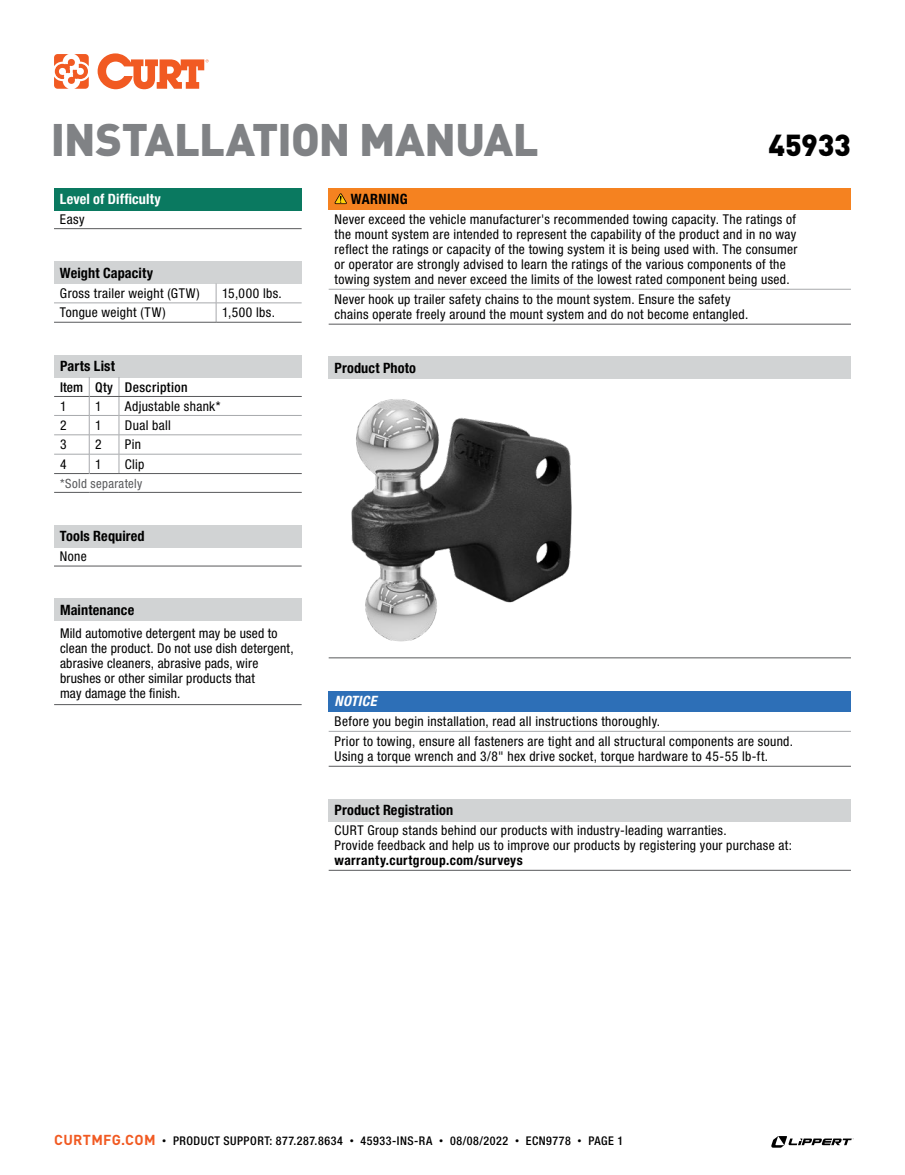
<style>
.page{position:relative;width:905px;height:1175px;background:#fff}
.page>*{position:absolute;margin:0;border:0;box-sizing:border-box;transform-origin:0 0}
.t1{font:900 45px "DINOT";letter-spacing:-.02em;color:#808285}
.t2{font:900 30px "DINOT";letter-spacing:-.005em;color:#000}
.t3{font:700 condensed 14.25px "Helvetica Neue LT Std";letter-spacing:.01em;color:#000}
.t4{font:700 condensed 14.25px "Helvetica Neue LT Std";letter-spacing:.01em;color:#fff}
.t5{font:italic 700 condensed 14.25px "Helvetica Neue LT Std";letter-spacing:.025em;color:#fff}
.t6{font:condensed 13.5px/15px "Helvetica Neue LT Std";letter-spacing:.025em;color:#000}
.t7{font:700 condensed 13.5px "Helvetica Neue LT Std";letter-spacing:.03em;color:#000}
.t8{font:500 condensed 13.5px "Helvetica Neue LT Std";letter-spacing:.03em;color:#000}
.t9{font:condensed 12.75px "Helvetica Neue LT Std";letter-spacing:.025em;color:#58595b}
.t10{font:500 condensed 12px "Helvetica Neue LT Std";letter-spacing:.045em;color:#000}
.s1{font-family:"DINOT";font-weight:700;font-stretch:normal;font-size:14.25px;color:#f15a22}
.s2{font-family:"DINOT";font-weight:400;font-stretch:normal;font-size:9px}
</style>
<div class="page">
<svg style="left:771px;top:1136px;width:82px;height:11px"></svg>
<svg style="left:54px;top:53px;width:155px;height:36px"></svg>
<div style="left:54px;top:599px;width:247px;height:22px;background:#d1d3d4"></div>
<hr style="left:54px;top:704px;width:247px;height:1px;background:#58595b">
<div style="left:54px;top:261px;width:248px;height:22px;background:#d1d3d4"></div>
<svg style="left:216px;top:283px;width:1px;height:39px"></svg>
<hr style="left:54px;top:302px;width:162px;height:1px;background:#a7a9ac">
<hr style="left:216px;top:302px;width:86px;height:1px;background:#a7a9ac">
<hr style="left:54px;top:322px;width:162px;height:1px;background:#58595b">
<hr style="left:216px;top:322px;width:86px;height:1px;background:#58595b">
<div style="left:54px;top:525px;width:247px;height:22px;background:#d1d3d4"></div>
<hr style="left:54px;top:565px;width:247px;height:1px;background:#58595b">
<div style="left:328px;top:357px;width:522px;height:22px;background:#d1d3d4"></div>
<hr style="left:328px;top:657px;width:522px;height:1px;background:#58595b">
<img style="left:351px;top:399px;width:221px;height:243px">
<div style="left:54px;top:188px;width:248px;height:22px;background:#0a7960"></div>
<hr style="left:54px;top:228px;width:248px;height:1px;background:#58595b">
<div style="left:328px;top:188px;width:522px;height:21px;background:#f58220"></div>
<hr style="left:328px;top:324px;width:522px;height:1px;background:#58595b">
<hr style="left:328px;top:289px;width:522px;height:1px;background:#a7a9ac">
<svg style="left:334px;top:193px;width:13px;height:11px"></svg>
<div style="left:328px;top:690px;width:522px;height:21px;background:#2d6fb7"></div>
<hr style="left:328px;top:766px;width:522px;height:1px;background:#58595b">
<hr style="left:328px;top:731px;width:522px;height:1px;background:#a7a9ac">
<div style="left:328px;top:799px;width:522px;height:22px;background:#d1d3d4"></div>
<hr style="left:328px;top:870px;width:522px;height:1px;background:#58595b">
<div style="left:54px;top:355px;width:248px;height:22px;background:#d1d3d4"></div>
<hr style="left:54px;top:415px;width:35px;height:1px;background:#a7a9ac">
<hr style="left:89px;top:415px;width:30px;height:1px;background:#a7a9ac">
<hr style="left:119px;top:415px;width:183px;height:1px;background:#a7a9ac">
<hr style="left:54px;top:434px;width:35px;height:1px;background:#a7a9ac">
<hr style="left:89px;top:434px;width:30px;height:1px;background:#a7a9ac">
<hr style="left:119px;top:434px;width:183px;height:1px;background:#a7a9ac">
<hr style="left:54px;top:454px;width:35px;height:1px;background:#a7a9ac">
<hr style="left:89px;top:454px;width:30px;height:1px;background:#a7a9ac">
<hr style="left:119px;top:454px;width:183px;height:1px;background:#a7a9ac">
<svg style="left:119px;top:377px;width:1px;height:96px"></svg>
<hr style="left:54px;top:473px;width:35px;height:1px;background:#58595b">
<hr style="left:89px;top:473px;width:30px;height:1px;background:#58595b">
<hr style="left:119px;top:473px;width:183px;height:1px;background:#58595b">
<hr style="left:54px;top:492px;width:35px;height:1px;background:#58595b">
<hr style="left:89px;top:492px;width:30px;height:1px;background:#58595b">
<hr style="left:119px;top:492px;width:183px;height:1px;background:#58595b">
<hr style="left:54px;top:396px;width:35px;height:1px;background:#58595b">
<hr style="left:89px;top:396px;width:30px;height:1px;background:#58595b">
<hr style="left:119px;top:396px;width:183px;height:1px;background:#58595b">
<svg style="left:89px;top:377px;width:1px;height:97px"></svg>
<h1 class="t1" style="left:51px;top:103px;width:489px">INSTALLATION MANUAL</h1>
<h2 class="t2" style="left:768px;top:121px;width:84px">45933</h2>
<p class="t4" style="left:60px;top:190px;width:102px">Level of Difficulty</p>
<p class="t6" style="left:60px;top:211px;width:26px">Easy</p>
<p class="t3" style="left:60px;top:264px;width:95px">Weight Capacity</p>
<p class="t6" style="left:60px;top:286px;width:141px">Gross trailer weight (GTW)</p>
<p class="t6" style="left:222px;top:286px;width:61px">15,000 lbs.</p>
<p class="t6" style="left:60px;top:305px;width:107px">Tongue weight (TW)</p>
<p class="t6" style="left:222px;top:305px;width:54px">1,500 lbs.</p>
<p class="t3" style="left:60px;top:357px;width:56px">Parts List</p>
<p class="t8" style="left:60px;top:379px;width:129px">Item Qty Description</p>
<p class="t6" style="left:60px;top:398px;width:8px">1</p>
<p class="t6" style="left:95px;top:398px;width:8px">1</p>
<p class="t6" style="left:125px;top:398px;width:97px">Adjustable shank*</p>
<p class="t6" style="left:60px;top:417px;width:8px">2</p>
<p class="t6" style="left:95px;top:417px;width:8px">1</p>
<p class="t6" style="left:125px;top:417px;width:47px">Dual ball</p>
<p class="t6" style="left:60px;top:437px;width:8px">3</p>
<p class="t6" style="left:95px;top:437px;width:8px">2</p>
<p class="t6" style="left:125px;top:437px;width:18px">Pin</p>
<p class="t6" style="left:60px;top:456px;width:8px">4</p>
<p class="t6" style="left:95px;top:456px;width:8px">1</p>
<p class="t6" style="left:125px;top:456px;width:21px">Clip</p>
<p class="t9" style="left:60px;top:475px;width:84px">*Sold separately</p>
<p class="t3" style="left:60px;top:528px;width:86px">Tools Required</p>
<p class="t6" style="left:60px;top:549px;width:28px">None</p>
<p class="t3" style="left:60px;top:601px;width:76px">Maintenance</p>
<p class="t6" style="left:60px;top:625px;width:235px">Mild automotive detergent may be used to clean the product. Do not use dish detergent, abrasive cleaners, abrasive pads, wire brushes or other similar products that<br>may damage the finish.</p>
<p class="t3" style="left:351px;top:190px;width:58px">WARNING</p>
<p class="t6" style="left:334px;top:211px;width:464px">Never exceed the vehicle manufacturer's recommended towing capacity. The ratings of the mount system are intended to represent the capability of the product and in no way reflect the ratings or capacity of the towing system it is being used with. The consumer or operator are strongly advised to learn the ratings of the various components of the towing system and never exceed the limits of the lowest rated component being used.</p>
<p class="t6" style="left:334px;top:291px;width:415px">Never hook up trailer safety chains to the mount system. Ensure the safety chains operate freely around the mount system and do not become entangled.</p>
<p class="t3" style="left:334px;top:359px;width:83px">Product Photo</p>
<p class="t5" style="left:334px;top:692px;width:43px">NOTICE</p>
<p class="t6" style="left:334px;top:711px;width:460px;line-height:20px">Before you begin installation, read all instructions thoroughly.<br>Prior to towing, ensure all fasteners are tight and all structural components are sound.</p>
<p class="t6" style="left:334px;top:748px;width:435px">Using a torque wrench and 3/8" hex drive socket, torque hardware to 45-55 lb-ft.</p>
<p class="t3" style="left:334px;top:801px;width:120px">Product Registration</p>
<p class="t6" style="left:334px;top:823px;width:459px">CURT Group stands behind our products with industry-leading warranties.<br>Provide feedback and help us to improve our products by registering your purchase at:</p>
<p class="t7" style="left:334px;top:852px;width:189px">warranty.curtgroup.com/surveys</p>
<p class="t10" style="left:54px;top:1133px;width:570px"><span class="s1">CURTMFG.COM</span> <span class="s2">•</span> PRODUCT SUPPORT: 877.287.8634 <span class="s2">•</span> 45933-INS-RA <span class="s2">•</span> 08/08/2022 <span class="s2">•</span> ECN9778 <span class="s2">•</span> PAGE 1</p>
</div>
